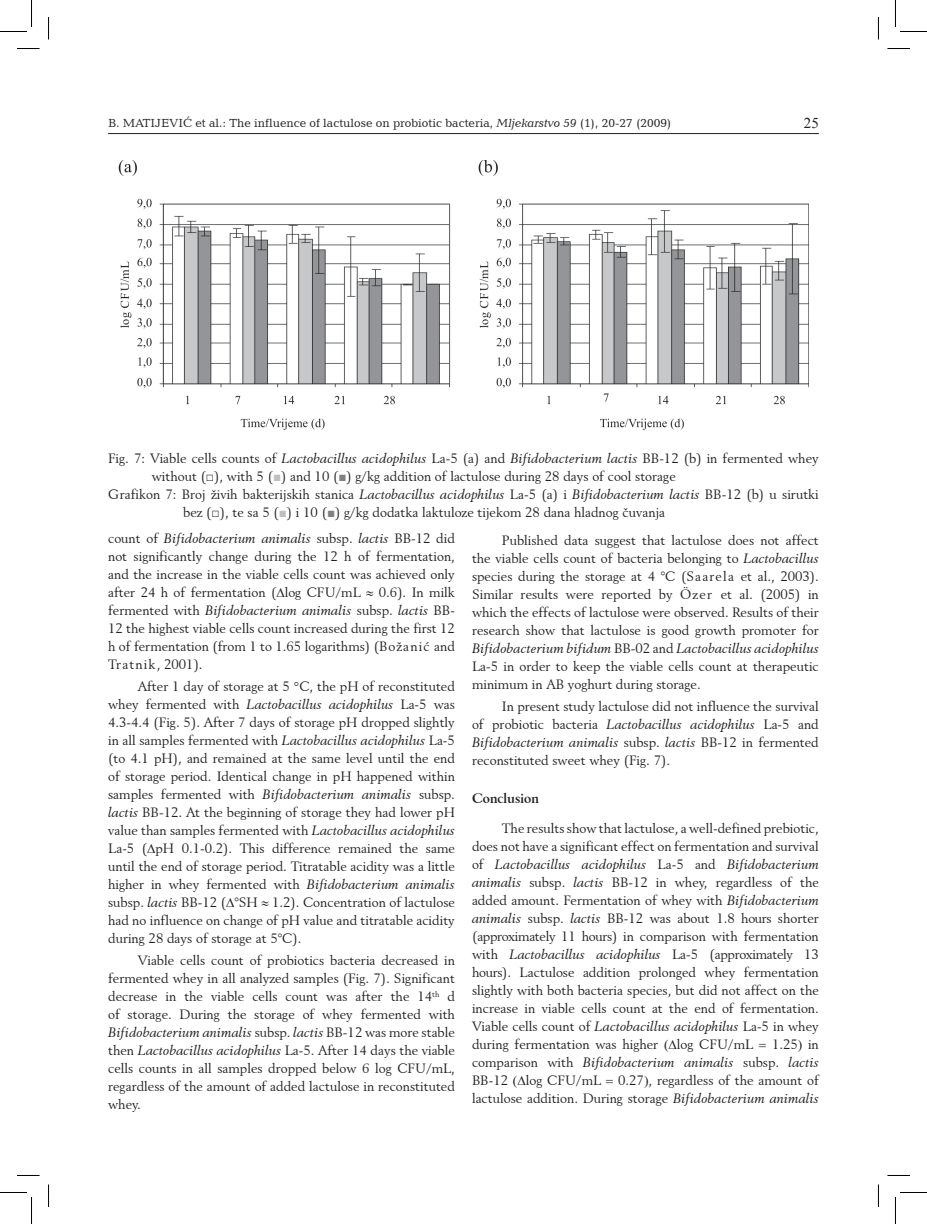
<style>
.page{position:relative;width:927px;height:1224px;background:#fff}
.page>*{position:absolute;margin:0;border:0;box-sizing:border-box;transform-origin:0 0}
.t1{font:15px "Times New Roman";color:#231f20}
.t2{font:13.5px/18px "Revival 565 L2";color:#231f20;text-align:justify}
.t3{font:700 13.5px "Revival 565 L2";color:#231f20}
.t4{font:12px "Candida L2";color:#231f20}
.s1{font-style:italic}
.s2{font-family:"Times New Roman";font-weight:700}
.s3{font-family:"Times New Roman";font-weight:700;color:#c0bfbf}
.s4{font-family:"Times New Roman";font-weight:700;color:#808180}
</style>
<div class="page">
<hr style="left:108px;top:133px;width:710px;height:1px;background:#231f20">
<img style="left:118px;top:160px;width:690px;height:269px">
<svg style="left:17px;top:48px;width:23px;height:1px"></svg>
<svg style="left:887px;top:48px;width:22px;height:1px"></svg>
<svg style="left:17px;top:1175px;width:23px;height:1px"></svg>
<svg style="left:887px;top:1175px;width:22px;height:1px"></svg>
<svg style="left:48px;top:17px;width:1px;height:23px"></svg>
<svg style="left:48px;top:1184px;width:1px;height:23px"></svg>
<svg style="left:877px;top:17px;width:1px;height:22px"></svg>
<svg style="left:877px;top:1185px;width:1px;height:22px"></svg>
<svg style="left:0;top:0;width:32px;height:32px"></svg>
<svg style="left:0;top:1192px;width:32px;height:32px"></svg>
<svg style="left:895px;top:0;width:31px;height:32px"></svg>
<svg style="left:895px;top:1192px;width:31px;height:32px"></svg>
<p class="t4" style="left:108px;top:116px;width:564px">B. MATIJEVIĆ et al.: The influence of lactulose on probiotic bacteria, <span class="s1">Mljekarstvo 59</span> (1), 20-27 (2009)</p>
<p class="t1" style="left:803px;top:113px;width:16px">25</p>
<p class="t2" style="left:108px;top:449px;width:712px">Fig. 7: Viable cells counts of <span class="s1">Lactobacillus acidophilus</span> La-5 (a) and <span class="s1">Bifidobacterium lactis</span> BB-12 (b) in fermented whey</p>
<p class="t2" style="left:152px;top:467px;width:525px">without (<span class="s2">□</span>), with 5 (<span class="s3">■</span>) and 10 (<span class="s4">■</span>) g/kg addition of lactulose during 28 days of cool storage</p>
<p class="t2" style="left:108px;top:485px;width:712px">Grafikon 7: Broj živih bakterijskih stanica <span class="s1">Lactobacillus acidophilus</span> La-5 (a) i <span class="s1">Bifidobacterium lactis</span> BB-12 (b) u sirutki</p>
<p class="t2" style="left:183px;top:503px;width:483px">bez (<span class="s2">□</span>), te sa 5 (<span class="s3">■</span>) i 10 (<span class="s4">■</span>) g/kg dodatka laktuloze tijekom 28 dana hladnog čuvanja</p>
<p class="t2" style="left:472px;top:531px;width:348px;text-indent:30px">Published data suggest that lactulose does not affect the viable cells count of bacteria belonging to <span class="s1">Lactobacillus </span>species during the storage at 4 °C (Saarela et al., 2003).<br>Similar results were reported by Özer et al. (2005) in which the effects of lactulose were observed. Results of their research show that lactulose is good growth promoter for <span class="s1">Bifidobacterium bifidum</span> BB-02 and <span class="s1">Lactobacillus acidophilus </span>La-5 in order to keep the viable cells count at therapeutic minimum in AB yoghurt during storage.</p>
<p class="t2" style="left:472px;top:697px;width:348px;text-indent:30px">In present study lactulose did not influence the survival of probiotic bacteria <span class="s1">Lactobacillus acidophilus</span> La-5 and <span class="s1">Bifidobacterium animalis</span> subsp. <span class="s1">lactis</span> BB-12 in fermented reconstituted sweet whey (Fig. 7).</p>
<p class="t3" style="left:472px;top:789px;width:68px">Conclusion</p>
<p class="t2" style="left:472px;top:819px;width:348px;text-indent:30px">The results show that lactulose, a well-defined prebiotic, does not have a significant effect on fermentation and survival of <span class="s1">Lactobacillus acidophilus</span> La-5 and <span class="s1">Bifidobacterium animalis</span> subsp. <span class="s1">lactis</span> BB-12 in whey, regardless of the added amount. Fermentation of whey with <span class="s1">Bifidobacterium animalis</span> subsp. <span class="s1">lactis</span> BB-12 was about 1.8 hours shorter (approximately 11 hours) in comparison with fermentation with <span class="s1">Lactobacillus acidophilus</span> La-5 (approximately 13 hours). Lactulose addition prolonged whey fermentation slightly with both bacteria species, but did not affect on the increase in viable cells count at the end of fermentation.<br>Viable cells count of <span class="s1">Lactobacillus acidophilus</span> La-5 in whey during fermentation was higher ∆log CFU/ml</p>
<p class="t2" style="left:108px;top:529px;width:348px">count of <span class="s1">Bifidobacterium animalis</span> subsp. <span class="s1">lactis</span> BB-12 did not significantly change during the 12 h of fermentation, and the increase in the viable cells count was achieved only after 24 h of fermentation (∆log CFU/mL ≈ 0.6). In milk fermented with <span class="s1">Bifidobacterium animalis</span> subsp. <span class="s1">lactis</span> BB-12 the highest viable cells count increased during the first 12 h of fermentation (from 1 to 1.65 logarithms) (Božanić and Tratnik, 2001).</p>
<p class="t2" style="left:108px;top:677px;width:348px;text-indent:30px">After 1 day of storage at 5 C, the pH of reconstituted whey fermented with <span class="s1">Lactobacillus acidophilus</span> La-5 was 4.3-4.4 (Fig. 5). After 7 days of storage pH dropped slightly in all samples fermented with <span class="s1">Lactobacillus acidophilus</span> La-5 (to 4.1 pH), and remained at the same level until the end of storage period. Identical change in pH happened within samples fermented with <span class="s1">Bifidobacterium animalis</span> subsp. <span class="s1">lactis</span> BB-12. At the beginning of storage they had lower pH value than samples fermented with <span class="s1">Lactobacillus acidophilus </span>La-5 (∆pH 0.1-0.2). This difference remained the same until the end of storage period. Titratable acidity was a little higher in whey fermented with <span class="s1">Bifidobacterium animalis </span>subsp. <span class="s1">lactis</span> BB-12 (∆°SH ≈ 1.2). Concentration of lactulose had no influence on change of pH value and titratable acidity during 28 days of storage at 5°C).</p>
<p class="t2" style="left:108px;top:951px;width:348px;text-indent:30px">Viable cells count of probiotics bacteria decreased in fermented whey in all analyzed samples (Fig. 7). Significant decrease in the viable cells count was after the 14<sup>th</sup> d of storage. During the storage of whey fermented with <span class="s1">Bifidobacterium animalis</span> subsp. <span class="s1">lactis</span> BB-12 was more stable then <span class="s1">Lactobacillus acidophilus</span> La-5. After 14 days the viable cells counts in all samples dropped below 6 log CFU/mL, regardless of the amount of added lactulose in reconstituted whey.</p>
<p class="t2" style="left:472px;top:1035px;width:348px;text-indent:300px">1.25 in comparison with <span class="s1">Bifidobacterium animalis</span> subsp. <span class="s1">lactis </span>BB-12 ∆log CFU/ml</p>
<p class="t2" style="left:472px;top:1071px;width:348px;text-align:right">0.27 , regardless of the amount of<br>lactulose addition. During storage <span class="s1">Bifidobacterium animalis</span></p>
</div>
